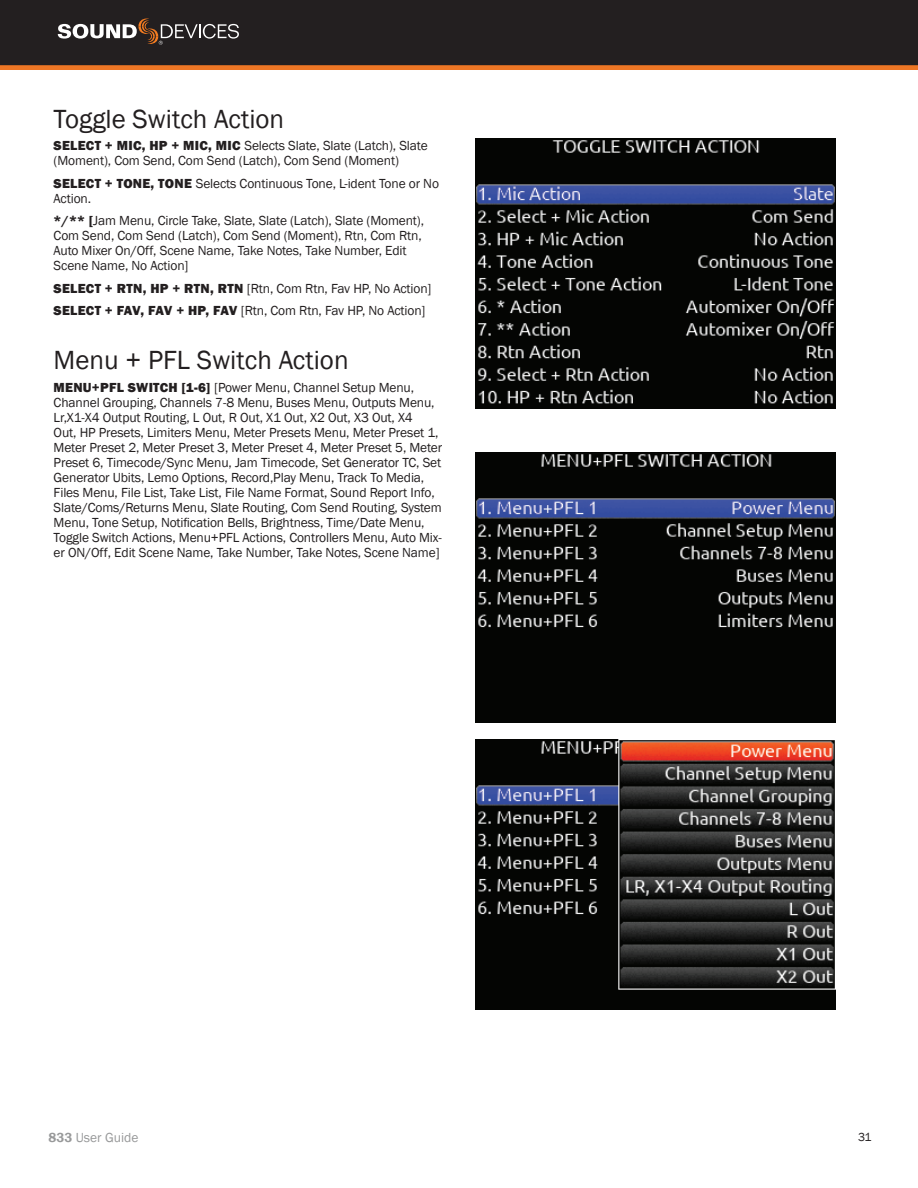
<style>
.page{position:relative;width:918px;height:1188px;background:#fff}
.page>*{position:absolute;margin:0;border:0;box-sizing:border-box;transform-origin:0 0}
.t1{font:27px "Franklin Gothic";color:#231f20}
.t2{font:13.5px/15px "Franklin Gothic";letter-spacing:-.01em;color:#231f20}
.t3{font:13.5px "Franklin Gothic";color:#98999a}
.t4{font:12px "Franklin Gothic";color:#231f20}
.s1{font-weight:800}
.s2{font-weight:600}
</style>
<div class="page">
<svg style="left:0;top:65px;width:918px;height:4px;background:#e37124"></svg>
<div style="left:0;top:0;width:918px;height:65px;background:#231f20"></div>
<svg style="left:58px;top:19px;width:181px;height:26px;background:#57504f"></svg>
<img style="left:476px;top:138px;width:360px;height:270px">
<img style="left:476px;top:453px;width:360px;height:270px">
<img style="left:476px;top:740px;width:360px;height:270px">
<h1 class="t1" style="left:54px;top:102px;width:232px">Toggle Switch Action</h1>
<p class="t2" style="left:54px;top:139px;width:376px"><span class="s1">SELECT + MIC, HP + MIC, MIC</span> Selects Slate, Slate (Latch), Slate (Moment), Com Send, Com Send (Latch), Com Send (Moment)</p>
<p class="t2" style="left:54px;top:176px;width:387px"><span class="s1">SELECT + TONE, TONE</span> Selects Continuous Tone, L-ident Tone or No<br>Action.</p>
<p class="t2" style="left:54px;top:214px;width:372px"><span class="s1">*/** [</span>Jam Menu, Circle Take, Slate, Slate (Latch), Slate (Moment), Com Send, Com Send (Latch), Com Send (Moment), Rtn, Com Rtn, Auto Mixer On/Off, Scene Name, Take Notes, Take Number, Edit Scene Name, No Action]</p>
<p class="t2" style="left:54px;top:278px;width:379px;line-height:22.5px"><span class="s1">SELECT + RTN, HP + RTN, RTN</span> [Rtn, Com Rtn, Fav HP, No Action]<br><span class="s1">SELECT + FAV, FAV + HP, FAV</span> [Rtn, Com Rtn, Fav HP, No Action]</p>
<h1 class="t1" style="left:54px;top:344px;width:296px">Menu + PFL Switch Action</h1>
<p class="t2" style="left:54px;top:380px;width:390px"><span class="s1">MENU+PFL SWITCH [1-6]</span> [Power Menu, Channel Setup Menu, Channel Grouping, Channels 7-8 Menu, Buses Menu, Outputs Menu, Lr,X1-X4 Output Routing, L Out, R Out, X1 Out, X2 Out, X3 Out, X4<br>Out, HP Presets, Limiters Menu, Meter Presets Menu, Meter Preset 1, Meter Preset 2, Meter Preset 3, Meter Preset 4, Meter Preset 5, Meter Preset 6, Timecode/Sync Menu, Jam Timecode, Set Generator TC, Set Generator Ubits, Lemo Options, Record,Play Menu, Track To Media, Files Menu, File List, Take List, File Name Format, Sound Report Info, Slate/Coms/Returns Menu, Slate Routing, Com Send Routing, System Menu, Tone Setup, Notification Bells, Brightness, Time/Date Menu, Toggle Switch Actions, Menu+PFL Actions, Controllers Menu, Auto Mix&shy;er ON/Off, Edit Scene Name, Take Number, Take Notes, Scene Name]</p>
<p class="t3" style="left:49px;top:1130px;width:91px"><span class="s2">833</span> User Guide</p>
<p class="t4" style="left:858px;top:1130px;width:15px">31</p>
</div>
